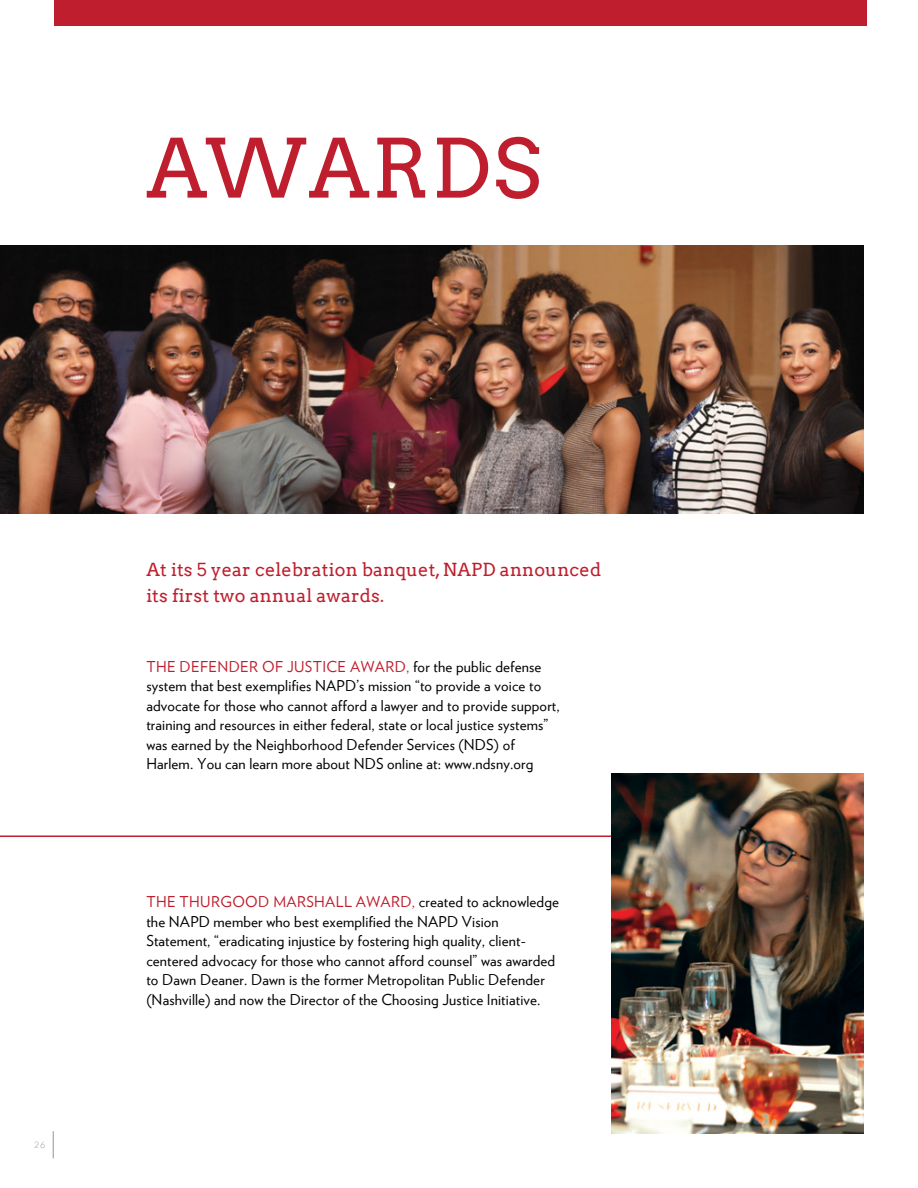
<style>
.page{position:relative;width:918px;height:1188px;background:#fff}
.page>*{position:absolute;margin:0;border:0;box-sizing:border-box;transform-origin:0 0}
.t1{font:81px "Arvo";letter-spacing:.025em;color:#be1e2d}
.t2{font:18px/25.5px "Arvo";letter-spacing:.01em;color:#be1e2d}
.t3{font:15px/19.5px "Verlag";letter-spacing:.01em;color:#000101}
.t4{font:300 9px "Lato";color:#939598}
.s1{color:#be1e2d}
</style>
<div class="page">
<svg style="left:53px;top:1131px;width:1px;height:27px"></svg>
<img style="left:0;top:245px;width:864px;height:268px">
<div style="left:54px;top:0;width:812px;height:26px;background:#be1e2d"></div>
<hr style="left:0;top:836px;width:855px;height:1px;background:#be1e2d">
<img style="left:611px;top:773px;width:253px;height:361px">
<h1 class="t1" style="left:146px;top:120px;width:396px">AWARDS</h1>
<p class="t4" style="left:34px;top:1140px;width:13px">26</p>
<p class="t2" style="left:146px;top:557px;width:456px">At its 5 year celebration banquet, NAPD announced its first two annual awards.</p>
<p class="t3" style="left:146px;top:656px;width:415px"><span class="s1">THE DEFENDER OF JUSTICE AWARD,</span> for the public defense system that best exemplifies NAPD’s mission “to provide a voice to advocate for those who cannot afford a lawyer and to provide support, training and resources in either federal, state or local justice systems” was earned by the Neighborhood Defender Services (NDS) of Harlem. You can learn more about NDS online at: www.ndsny.org</p>
<p class="t3" style="left:146px;top:891px;width:414px"><span class="s1">THE THURGOOD MARSHALL AWARD,</span> created to acknowledge the NAPD member who best exemplified the NAPD Vision Statement, “eradicating injustice by fostering high quality, client&shy;centered advocacy for those who cannot afford counsel” was awarded to Dawn Deaner. Dawn is the former Metropolitan Public Defender (Nashville) and now the Director of the Choosing Justice Initiative.</p>
</div>
